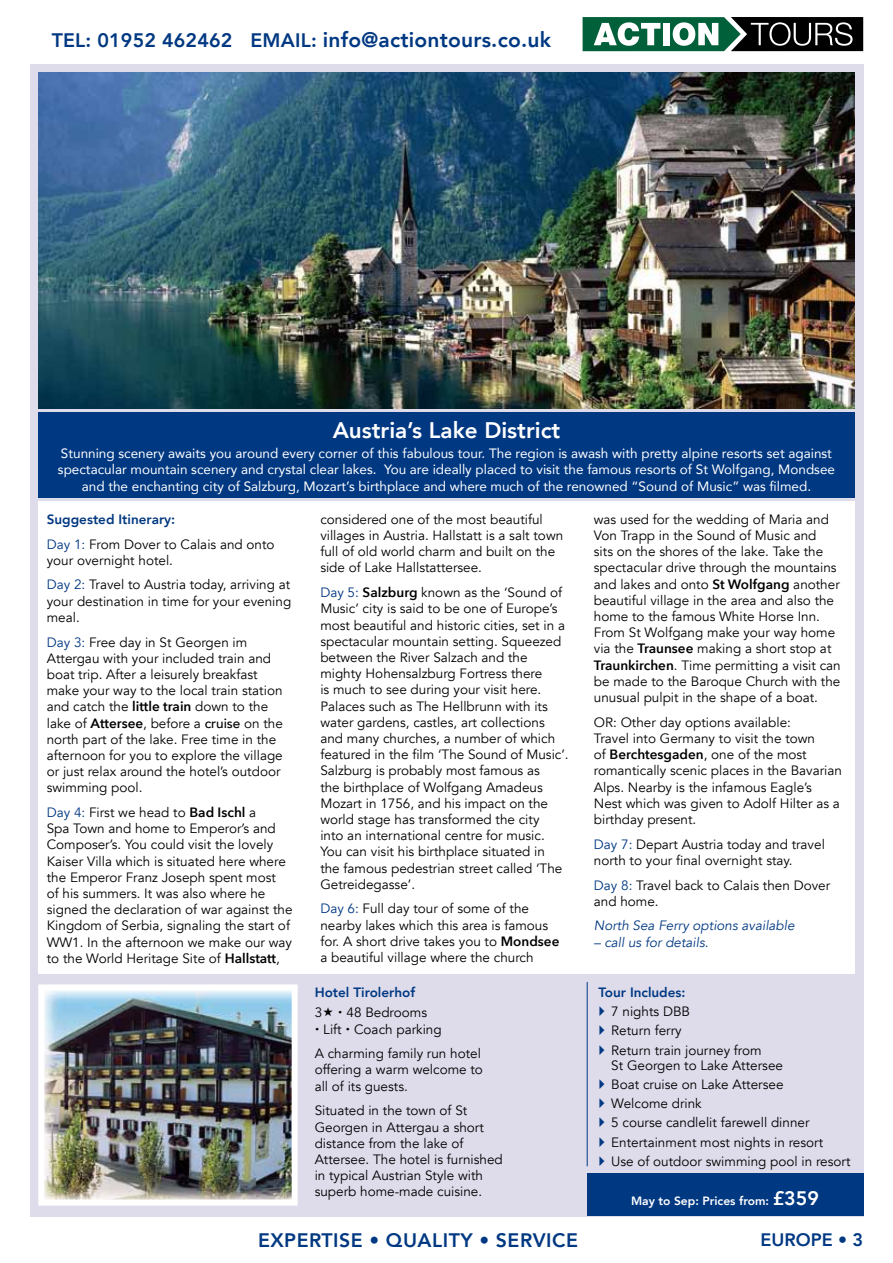
<style>
.page{position:relative;width:893px;height:1263px;background:#fff}
.page>*{position:absolute;margin:0;border:0;box-sizing:border-box;transform-origin:0 0}
.t1{font:800 22.5px "Avenir";color:#fff}
.t2{font:800 21px "Avenir";letter-spacing:.01em;color:#003882}
.t3{font:800 19.5px "Avenir";letter-spacing:.025em;color:#003882}
.t4{font:800 18px "Avenir";color:#003882}
.t5{font:13.5px/16.2px "Avenir";color:#000}
.t6{font:13.5px/16.2px "Avenir";color:#fff;text-align:center}
.t7{font:italic 13.5px "Avenir";color:#003882}
.t8{font:800 13.5px "Avenir";color:#003882}
.t9{font:800 12px "Avenir";color:#fff}
.s1{font-size:19.5px}
.s2{font-weight:800;color:#003882}
.s3{color:#003882}
.s4{font-family:"Avenir Next";font-weight:600}
.s5{font-weight:500}
</style>
<div class="page">
<svg style="left:583px;top:17px;width:280px;height:34px"></svg>
<div style="left:30px;top:64px;width:833px;height:1152px;background:#dedceb"></div>
<div style="left:38px;top:412px;width:817px;height:85px;background:#003882"></div>
<img style="left:38px;top:72px;width:817px;height:336px">
<div style="left:38px;top:502px;width:817px;height:472px;background:#fff"></div>
<div style="left:587px;top:1174px;width:276px;height:42px;background:#003882"></div>
<img style="left:45px;top:991px;width:246px;height:207px">
<div style="left:38px;top:984px;width:260px;height:221px;border:6px solid #fff"></div>
<hr style="left:587px;top:982px;width:1px;height:184px;background:#003882">
<h2 class="t2" style="left:52px;top:23px;width:501px"><span class="s1">TEL: 01952 462462 EMAIL:</span> info@actiontours.co.uk</h2>
<h1 class="t1" style="left:333px;top:412px;width:229px">Austria’s Lake District</h1>
<p class="t6" style="left:58px;top:445px;width:778px">Stunning scenery awaits you around every corner of this fabulous tour. The region is awash with pretty alpine resorts set against spectacular mountain scenery and crystal clear lakes. You are ideally placed to visit the famous resorts of St Wolfgang, Mondsee and the enchanting city of Salzburg, Mozart’s birthplace and where much of the renowned “Sound of Music” was filmed.</p>
<p class="t5" style="left:47px;top:507px;width:229px;line-height:24.8px"><span class="s2">Suggested Itinerary:<br></span><span class="s3">Day 1:</span> From Dover to Calais and onto</p>
<p class="t5" style="left:47px;top:548px;width:245px;line-height:24.8px">your overnight hotel.<br><span class="s3">Day 2:</span> Travel to Austria today, arriving at</p>
<p class="t5" style="left:47px;top:593px;width:246px">your destination in time for your evening meal.</p>
<p class="t5" style="left:47px;top:634px;width:238px"><span class="s3">Day 3:</span> Free day in St Georgen im Attergau with your included train and boat trip. After a leisurely breakfast make your way to the local train station and catch the <span class="s4">little train</span> down to the lake of <span class="s4">Attersee</span>, before a <span class="s5">cruise</span> on the north part of the lake. Free time in the afternoon for you to explore the village or just relax around the hotel’s outdoor swimming pool.</p>
<p class="t5" style="left:47px;top:804px;width:247px"><span class="s3">Day 4:</span> First we head to <span class="s4">Bad Ischl</span> a<br>Spa Town and home to Emperor’s and Composer’s. You could visit the lovely Kaiser Villa which is situated here where the Emperor Franz Joseph spent most<br>of his summers. It was also where he signed the declaration of war against the Kingdom of Serbia, signaling the start of WW1. In the afternoon we make our way to the World Heritage Site of <span class="s4">Hallstatt</span>,</p>
<p class="t5" style="left:320px;top:511px;width:244px">considered one of the most beautiful villages in Austria. Hallstatt is a salt town full of old world charm and built on the side of Lake Hallstattersee.</p>
<p class="t5" style="left:320px;top:585px;width:250px"><span class="s3">Day 5:</span> <span class="s4">Salzburg</span> known as the ‘Sound of Music’ city is said to be one of Europe’s most beautiful and historic cities, set in a spectacular mountain setting. Squeezed between the River Salzach and the mighty Hohensalzburg Fortress there<br>is much to see during your visit here.<br>Palaces such as The Hellbrunn with its water gardens, castles, art collections and many churches, a number of which featured in the film ‘The Sound of Music’.<br>Salzburg is probably most famous as<br>the birthplace of Wolfgang Amadeus Mozart in 1756, and his impact on the world stage has transformed the city<br>into an international centre for music.<br>You can visit his birthplace situated in<br>the famous pedestrian street called ‘The Getreidegasse’.</p>
<p class="t5" style="left:320px;top:901px;width:241px"><span class="s3">Day 6:</span> Full day tour of some of the nearby lakes which this area is famous for. A short drive takes you to <span class="s4">Mondsee </span>a beautiful village where the church</p>
<p class="t5" style="left:594px;top:511px;width:248px">was used for the wedding of Maria and Von Trapp in the Sound of Music and<br>sits on the shores of the lake. Take the spectacular drive through the mountains and lakes and onto <span class="s4">St Wolfgang</span> another beautiful village in the area and also the home to the famous White Horse Inn.<br>From St Wolfgang make your way home via the <span class="s4">Traunsee</span> making a short stop at <span class="s4">Traunkirchen</span>. Time permitting a visit can be made to the Baroque Church with the unusual pulpit in the shape of a boat.</p>
<p class="t5" style="left:594px;top:714px;width:250px">OR: Other day options available:<br>Travel into Germany to visit the town<br>of <span class="s4">Berchtesgaden</span>, one of the most romantically scenic places in the Bavarian Alps. Nearby is the infamous Eagle’s Nest which was given to Adolf Hilter as a birthday present.</p>
<p class="t5" style="left:594px;top:836px;width:232px"><span class="s3">Day 7:</span> Depart Austria today and travel north to your final overnight stay.</p>
<p class="t5" style="left:594px;top:877px;width:238px"><span class="s3">Day 8:</span> Travel back to Calais then Dover and home.</p>
<p class="t7" style="left:594px;top:918px;width:202px">North Sea Ferry options available</p>
<p class="t7" style="left:594px;top:934px;width:116px">– call us for details.</p>
<p class="t8" style="left:315px;top:982px;width:102px">Hotel Tirolerhof</p>
<p class="t5" style="left:315px;top:1005px;width:9px">3</p>
<p class="t5" style="left:323px;top:1005px;width:120px;text-indent:23px">48 Bedrooms<br>Lift Coach parking</p>
<p class="t5" style="left:315px;top:1046px;width:170px">A charming family run hotel offering a warm welcome to all of its guests.</p>
<p class="t5" style="left:315px;top:1103px;width:190px">Situated in the town of St<br>Georgen in Attergau a short distance from the lake of<br>Attersee. The hotel is furnished in typical Austrian Style with superb home-made cuisine.</p>
<p class="t8" style="left:598px;top:982px;width:88px">Tour Includes:</p>
<p class="t5" style="left:611px;top:1002px;width:152px;line-height:19.2px">7 nights DBB<br>Return ferry<br>Return train journey from</p>
<p class="t5" style="left:611px;top:1056px;width:241px;line-height:19.2px">St Georgen to Lake Attersee<br>Boat cruise on Lake Attersee<br>Welcome drink<br>5 course candlelit farewell dinner<br>Entertainment most nights in resort<br>Use of outdoor swimming pool in resort</p>
<p class="t9" style="left:631px;top:1191px;width:189px">May to Sep: Prices from: <span class="s1">£359</span></p>
<h3 class="t3" style="left:258px;top:1225px;width:321px">EXPERTISE • QUALITY • SERVICE</h3>
<h3 class="t4" style="left:761px;top:1226px;width:104px">EUROPE • 3</h3>
</div>
